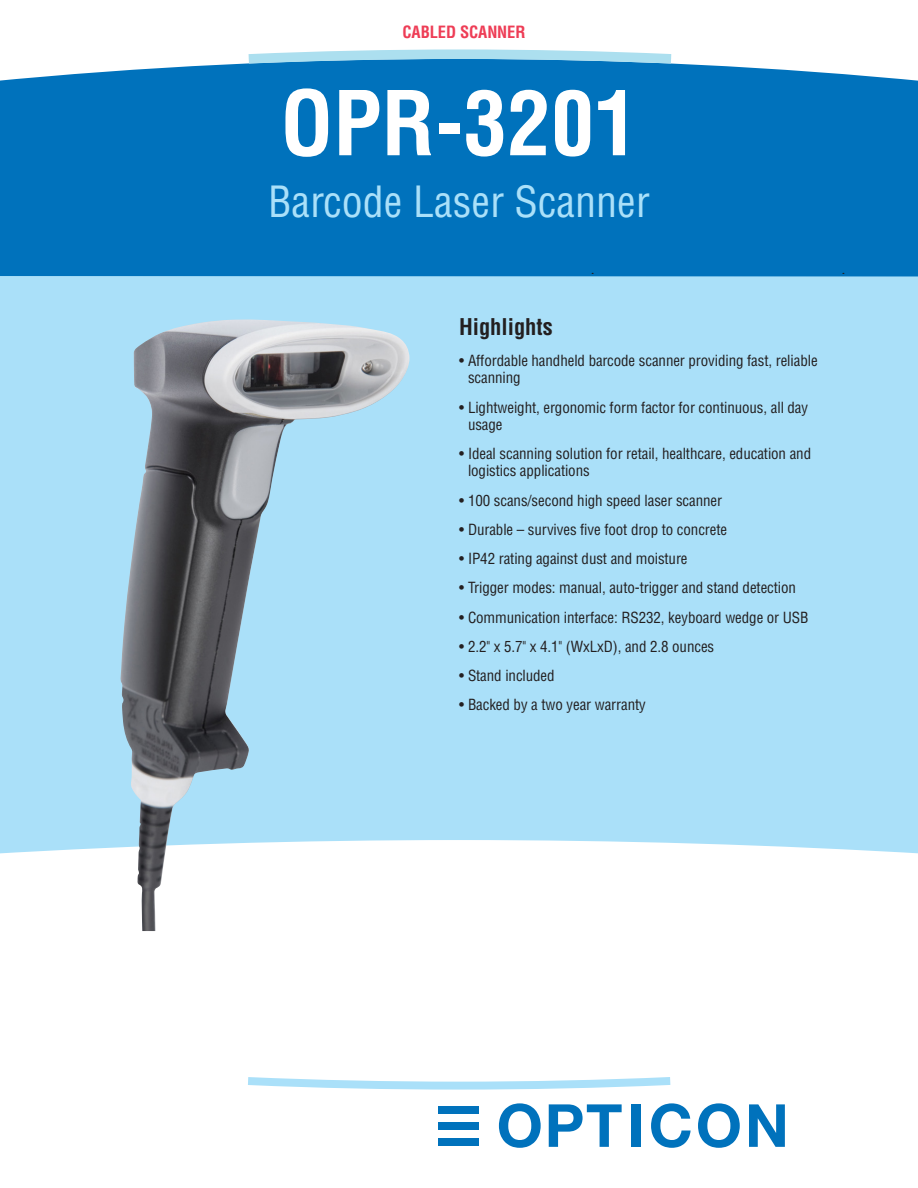
<style>
.page{position:relative;width:918px;height:1188px;background:#fff}
.page>*{position:absolute;margin:0;border:0;box-sizing:border-box;transform-origin:0 0}
.Product_number{font:700 condensed 87px "Helvetica";color:#fff}
.Product_name{font:condensed 42px "Helvetica";color:#aae0f9}
.Highlights_subhead{font:700 condensed 22.5px "Helvetica";color:#231f20}
.t1{font:700 condensed 16.5px "Helvetica";letter-spacing:-.005em;color:#ee3d56}
.t2{font:condensed 15px/17.2px "Helvetica";letter-spacing:-.005em;color:#231f20}
</style>
<div class="page">
<div style="left:0;top:276px;width:918px;height:578px;background:#aae0f9"></div>
<div style="left:438px;top:1106px;width:41px;height:8px;background:#0072bc"></div>
<div style="left:438px;top:1122px;width:41px;height:8px;background:#0072bc"></div>
<div style="left:438px;top:1138px;width:41px;height:8px;background:#0072bc"></div>
<svg style="left:499px;top:1103px;width:42px;height:45px"></svg>
<svg style="left:549px;top:1104px;width:73px;height:43px"></svg>
<div style="left:631px;top:1104px;width:10px;height:43px;background:#0072bc"></div>
<svg style="left:651px;top:1103px;width:40px;height:45px"></svg>
<svg style="left:698px;top:1103px;width:42px;height:45px"></svg>
<svg style="left:749px;top:1104px;width:36px;height:43px"></svg>
<svg style="left:248px;top:1077px;width:423px;height:13px"></svg>
<div style="left:0;top:63px;width:918px;height:213px;background:#0072bc"></div>
<svg style="left:239px;top:49px;width:442px;height:20px;background:#70b6dc"></svg>
<img style="left:120px;top:320px;width:290px;height:611px">
<p class="t1" style="left:403px;top:21px;width:124px">CABLED SCANNER</p>
<p class="Product_number" style="left:280px;top:69px;width:359px">OPR-3201</p>
<p class="Product_name" style="left:268px;top:175px;width:383px">Barcode Laser Scanner</p>
<p class="Highlights_subhead" style="left:459px;top:313px;width:95px">Highlights</p>
<p class="t2" style="left:468px;top:352px;width:351px;text-indent:-9px">• Affordable handheld barcode scanner providing fast, reliable scanning</p>
<p class="t2" style="left:468px;top:398px;width:342px;text-indent:-9px">• Lightweight, ergonomic form factor for continuous, all day usage</p>
<p class="t2" style="left:468px;top:445px;width:345px;text-indent:-9px">• Ideal scanning solution for retail, healthcare, education and logistics applications</p>
<p class="t2" style="left:459px;top:491px;width:265px">• 100 scans/second high speed laser scanner</p>
<p class="t2" style="left:459px;top:521px;width:270px">• Durable – survives five foot drop to concrete</p>
<p class="t2" style="left:459px;top:550px;width:230px">• IP42 rating against dust and moisture</p>
<p class="t2" style="left:459px;top:579px;width:339px">• Trigger modes: manual, auto-trigger and stand detection</p>
<p class="t2" style="left:459px;top:608px;width:351px">• Communication interface: RS232, keyboard wedge or USB</p>
<p class="t2" style="left:459px;top:638px;width:257px">• 2.2" x 5.7" x 4.1" (WxLxD), and 2.8 ounces</p>
<p class="t2" style="left:459px;top:667px;width:97px">• Stand included</p>
<p class="t2" style="left:459px;top:696px;width:188px">• Backed by a two year warranty</p>
</div>
